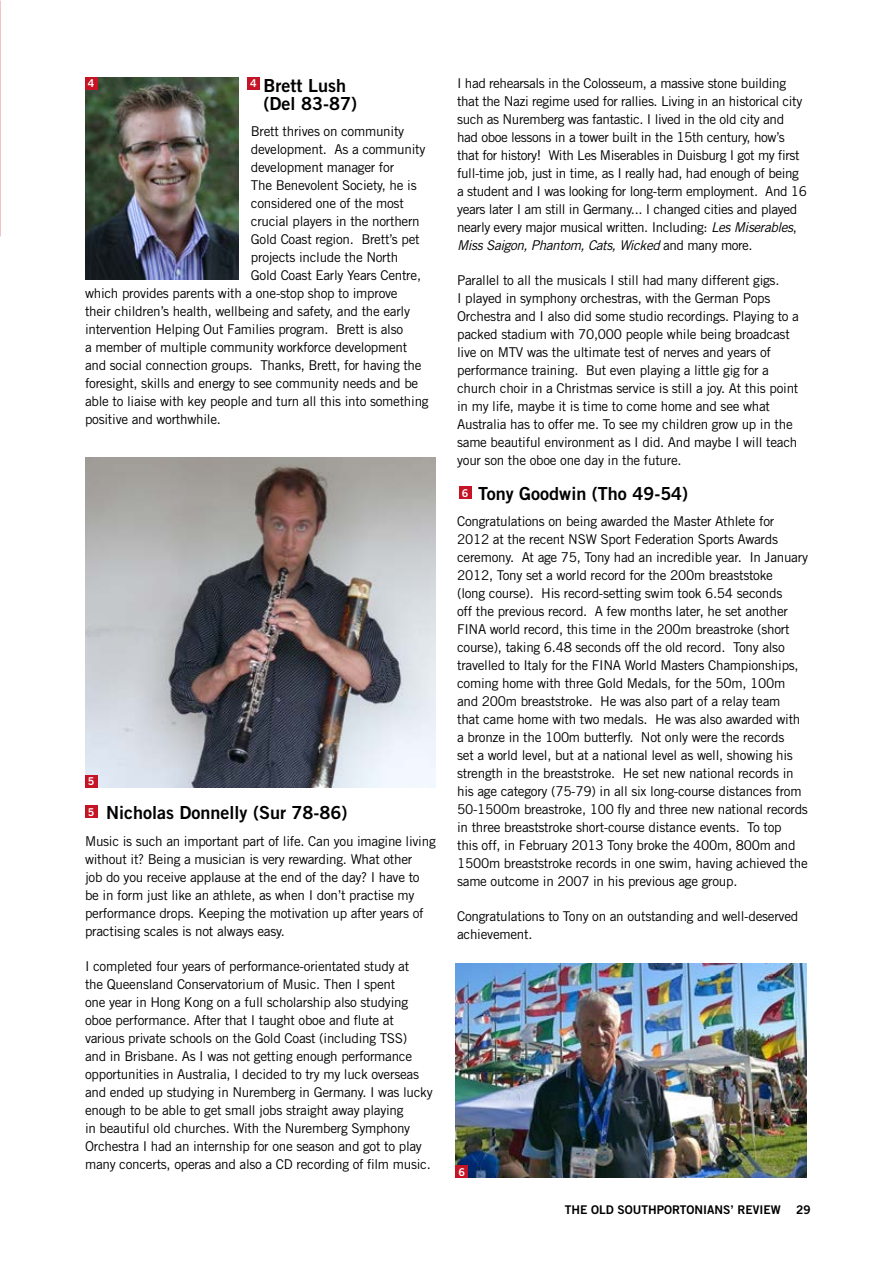
<style>
.page{position:relative;width:893px;height:1263px;background:#fff}
.page>*{position:absolute;margin:0;border:0;box-sizing:border-box;transform-origin:0 0}
.t1{font:18px "Trade Gothic Bold Two";color:#000}
.t2{font:13.5px/18px "Trade Gothic";letter-spacing:-.02em;color:#000}
.t3{font:12px "Trade Gothic Bold Two";color:#000}
.t4{font:10.8px "Trade Gothic Bold Two";color:#fff}
.s1{font-style:italic}
</style>
<div class="page">
<img style="left:85px;top:457px;width:351px;height:330px">
<img style="left:85px;top:77px;width:153px;height:203px">
<div style="left:85px;top:77px;width:12px;height:12px;background:#c41425"></div>
<div style="left:247px;top:77px;width:12px;height:12px;background:#c41425"></div>
<img style="left:456px;top:964px;width:351px;height:214px">
<div style="left:456px;top:1166px;width:12px;height:12px;background:#c41425"></div>
<div style="left:85px;top:775px;width:12px;height:12px;background:#c41425"></div>
<div style="left:85px;top:806px;width:12px;height:12px;background:#c41425"></div>
<div style="left:459px;top:486px;width:12px;height:12px;background:#c41425"></div>
<p class="t1" style="left:264px;top:74px;width:84px">Brett Lush</p>
<p class="t1" style="left:264px;top:92px;width:95px">(Del 83-87)</p>
<p class="t2" style="left:251px;top:122px;width:155px">Brett thrives on community</p>
<p class="t2" style="left:251px;top:140px;width:176px">development. As a community</p>
<p class="t2" style="left:251px;top:158px;width:145px">development manager for</p>
<p class="t2" style="left:251px;top:176px;width:167px">The Benevolent Society, he is</p>
<p class="t2" style="left:251px;top:194px;width:154px">considered one of the most</p>
<p class="t2" style="left:251px;top:212px;width:170px">crucial players in the northern</p>
<p class="t2" style="left:251px;top:230px;width:170px">Gold Coast region. Brett’s pet</p>
<p class="t2" style="left:251px;top:248px;width:149px">projects include the North</p>
<p class="t2" style="left:251px;top:266px;width:172px">Gold Coast Early Years Centre,</p>
<p class="t2" style="left:85px;top:284px;width:314px">which provides parents with a one-stop shop to improve</p>
<p class="t2" style="left:85px;top:302px;width:327px">their children’s health, wellbeing and safety, and the early</p>
<p class="t2" style="left:85px;top:320px;width:320px">intervention Helping Out Families program. Brett is also</p>
<p class="t2" style="left:85px;top:338px;width:324px">a member of multiple community workforce development</p>
<p class="t2" style="left:85px;top:356px;width:338px">and social connection groups. Thanks, Brett, for having the</p>
<p class="t2" style="left:85px;top:374px;width:335px">foresight, skills and energy to see community needs and be</p>
<p class="t2" style="left:85px;top:392px;width:345px">able to liaise with key people and turn all this into something</p>
<p class="t2" style="left:85px;top:410px;width:137px">positive and worthwhile.</p>
<p class="t4" style="left:88px;top:77px;width:8px">4</p>
<p class="t4" style="left:250px;top:77px;width:8px">4</p>
<p class="t4" style="left:88px;top:775px;width:8px">5</p>
<p class="t4" style="left:88px;top:805px;width:8px">5</p>
<p class="t1" style="left:106px;top:802px;width:243px">Nicholas Donnelly (Sur 78-86)</p>
<p class="t2" style="left:85px;top:832px;width:352px">Music is such an important part of life. Can you imagine living without it? Being a musician is very rewarding. What other<br>job do you receive applause at the end of the day? I have to be in form just like an athlete, as when I don’t practise my performance drops. Keeping the motivation up after years of practising scales is not always easy.</p>
<p class="t2" style="left:85px;top:957px;width:349px">I completed four years of performance-orientated study at<br>the Queensland Conservatorium of Music. Then I spent<br>one year in Hong Kong on a full scholarship also studying oboe performance. After that I taught oboe and flute at various private schools on the Gold Coast (including TSS)<br>and in Brisbane. As I was not getting enough performance opportunities in Australia, I decided to try my luck overseas and ended up studying in Nuremberg in Germany. I was lucky enough to be able to get small jobs straight away playing<br>in beautiful old churches. With the Nuremberg Symphony Orchestra I had an internship for one season and got to play many concerts, operas and also a CD recording of film music.</p>
<p class="t2" style="left:457px;top:74px;width:351px">I had rehearsals in the Colosseum, a massive stone building that the Nazi regime used for rallies. Living in an historical city such as Nuremberg was fantastic. I lived in the old city and had oboe lessons in a tower built in the 15th century, how’s that for history! With Les Miserables in Duisburg I got my first full-time job, just in time, as I really had, had enough of being a student and I was looking for long-term employment. And 16 years later I am still in Germany... I changed cities and played nearly every major musical written. Including: <span class="s1">Les Miserables</span>, <span class="s1">Miss Saigon, Phantom, Cats, Wicked</span> and many more.</p>
<p class="t2" style="left:457px;top:271px;width:343px">Parallel to all the musicals I still had many different gigs.<br>I played in symphony orchestras, with the German Pops Orchestra and I also did some studio recordings. Playing to a packed stadium with 70,000 people while being broadcast live on MTV was the ultimate test of nerves and years of performance training. But even playing a little gig for a church choir in a Christmas service is still a joy. At this point in my life, maybe it is time to come home and see what Australia has to offer me. To see my children grow up in the same beautiful environment as I did. And maybe I will teach your son the oboe one day in the future.</p>
<p class="t1" style="left:478px;top:482px;width:212px">Tony Goodwin (Tho 49-54)</p>
<p class="t2" style="left:457px;top:512px;width:352px">Congratulations on being awarded the Master Athlete for 2012 at the recent NSW Sport Federation Sports Awards ceremony. At age 75, Tony had an incredible year. In January 2012, Tony set a world record for the 200m breaststoke<br>(long course). His record-setting swim took 6.54 seconds<br>off the previous record. A few months later, he set another FINA world record, this time in the 200m breastroke (short course), taking 6.48 seconds off the old record. Tony also travelled to Italy for the FINA World Masters Championships, coming home with three Gold Medals, for the 50m, 100m and 200m breaststroke. He was also part of a relay team<br>that came home with two medals. He was also awarded with a bronze in the 100m butterfly. Not only were the records<br>set a world level, but at a national level as well, showing his strength in the breaststroke. He set new national records in his age category (75-79) in all six long-course distances from 50-1500m breastroke, 100 fly and three new national records in three breaststroke short-course distance events. To top<br>this off, in February 2013 Tony broke the 400m, 800m and 1500m breaststroke records in one swim, having achieved the same outcome in 2007 in his previous age group.</p>
<p class="t2" style="left:457px;top:907px;width:343px">Congratulations to Tony on an outstanding and well-deserved achievement.</p>
<p class="t4" style="left:462px;top:486px;width:8px">6</p>
<p class="t4" style="left:459px;top:1165px;width:8px">6</p>
<p class="t3" style="left:565px;top:1203px;width:218px">THE OLD SOUTHPORTONIANS’ REVIEW</p>
<p class="t3" style="left:796px;top:1203px;width:16px">29</p>
</div>
